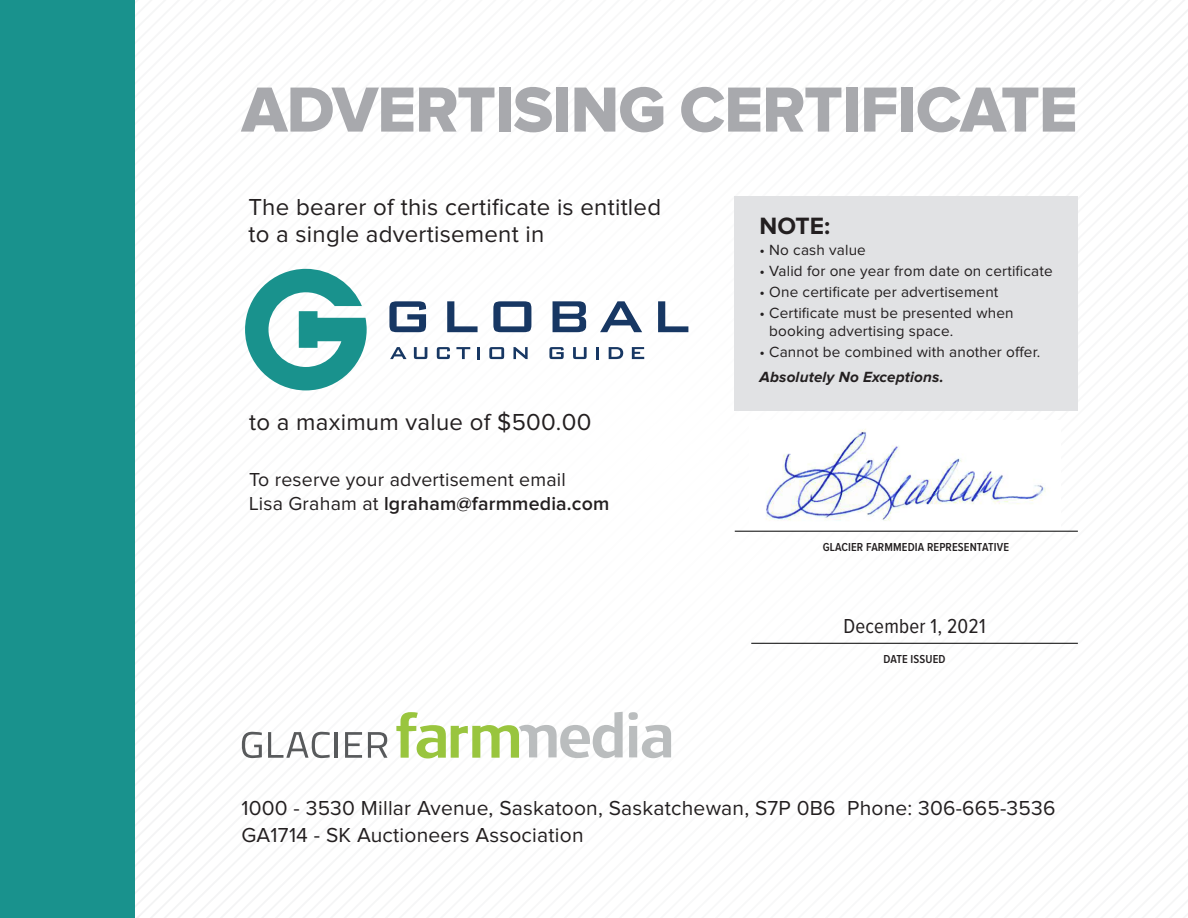
<style>
.page{position:relative;width:1188px;height:918px;background:#fff}
.page>*{position:absolute;margin:0;border:0;box-sizing:border-box;transform-origin:0 0}
.t1{font:66px "Proxima Nova Extrabld";letter-spacing:-.015em;color:#a8a9ad}
.t2{font:700 24.45px "Proxima Nova";color:#231f20}
.t3{font:24px/27px "Proxima Nova";letter-spacing:.01em;color:#231f20}
.t4{font:21px/27px "Proxima Nova";letter-spacing:.01em;color:#231f20}
.t5{font:21px "Proxima Nova Cond";letter-spacing:.01em;color:#231f20}
.t6{font:19.5px/24px "Proxima Nova";letter-spacing:.01em;color:#231f20}
.t7{font:15.3px/18.3px "Proxima Nova";letter-spacing:.01em;color:#231f20}
.t8{font:italic 700 15.3px "Proxima Nova";letter-spacing:.01em;color:#231f20}
.t9{font:600 12px "Proxima Nova Cond";letter-spacing:.01em;color:#231f20}
.s1{font-weight:600}
</style>
<div class="page">
<div style="left:0;top:0;width:135px;height:918px;background:#19928d"></div>
<svg style="left:629px;top:712px;width:42px;height:46px"></svg>
<svg style="left:396px;top:712px;width:227px;height:46px"></svg>
<svg style="left:242px;top:732px;width:20px;height:26px"></svg>
<svg style="left:268px;top:732px;width:62px;height:26px"></svg>
<hr style="left:335px;top:732px;width:3px;height:26px;background:#585a5c">
<svg style="left:345px;top:732px;width:17px;height:26px"></svg>
<svg style="left:368px;top:732px;width:19px;height:26px"></svg>
<hr style="left:751px;top:643px;width:327px;height:1px;background:#000">
<div style="left:735px;top:196px;width:343px;height:215px;background:#e1e2e4"></div>
<img style="left:766px;top:429px;width:280px;height:92px">
<hr style="left:735px;top:531px;width:343px;height:1px;background:#000">
<svg style="left:389px;top:301px;width:37px;height:31px"></svg>
<svg style="left:447px;top:301px;width:31px;height:31px"></svg>
<svg style="left:493px;top:301px;width:38px;height:31px"></svg>
<svg style="left:553px;top:301px;width:33px;height:31px"></svg>
<svg style="left:600px;top:301px;width:42px;height:31px"></svg>
<svg style="left:658px;top:301px;width:30px;height:31px"></svg>
<svg style="left:390px;top:347px;width:17px;height:12px"></svg>
<svg style="left:414px;top:347px;width:13px;height:12px"></svg>
<svg style="left:437px;top:347px;width:13px;height:12px"></svg>
<svg style="left:456px;top:347px;width:14px;height:12px"></svg>
<svg style="left:477px;top:347px;width:3px;height:12px"></svg>
<svg style="left:489px;top:347px;width:15px;height:12px"></svg>
<svg style="left:513px;top:347px;width:15px;height:12px"></svg>
<svg style="left:549px;top:347px;width:15px;height:12px"></svg>
<svg style="left:573px;top:347px;width:14px;height:12px"></svg>
<svg style="left:596px;top:347px;width:3px;height:12px"></svg>
<svg style="left:609px;top:347px;width:14px;height:12px"></svg>
<svg style="left:632px;top:347px;width:12px;height:12px"></svg>
<svg style="left:245px;top:269px;width:122px;height:121px"></svg>
<h1 class="t1" style="left:242px;top:79px;width:838px">ADVERTISING CERTIFICATE</h1>
<h3 class="t3" style="left:248px;top:194px;width:414px">The bearer of this certificate is entitled to a single advertisement in</h3>
<h3 class="t3" style="left:249px;top:409px;width:344px">to a maximum value of $500.00</h3>
<p class="t6" style="left:249px;top:468px;width:362px">To reserve your advertisement email<br>Lisa Graham at <span class="s1">lgraham@farmmedia.com</span></p>
<h2 class="t2" style="left:760px;top:215px;width:72px">NOTE:</h2>
<p class="t7" style="left:760px;top:242px;width:108px">• No cash value</p>
<p class="t7" style="left:760px;top:262px;width:295px">• Valid for one year from date on certificate</p>
<p class="t7" style="left:760px;top:283px;width:240px">• One certificate per advertisement</p>
<p class="t7" style="left:769px;top:304px;width:246px;text-indent:-10px">• Certificate must be presented when booking advertising space.</p>
<p class="t7" style="left:760px;top:343px;width:282px">• Cannot be combined with another offer.</p>
<p class="t8" style="left:760px;top:370px;width:186px">Absolutely No Exceptions.</p>
<p class="t9" style="left:823px;top:541px;width:188px">GLACIER FARMMEDIA REPRESENTATIVE</p>
<h3 class="t5" style="left:843px;top:617px;width:144px">December 1, 2021</h3>
<p class="t9" style="left:884px;top:653px;width:63px">DATE ISSUED</p>
<h3 class="t4" style="left:242px;top:795px;width:815px">1000 - 3530 Millar Avenue, Saskatoon, Saskatchewan, S7P 0B6 Phone: 306-665-3536<br>GA1714 - SK Auctioneers Association</h3>
</div>
